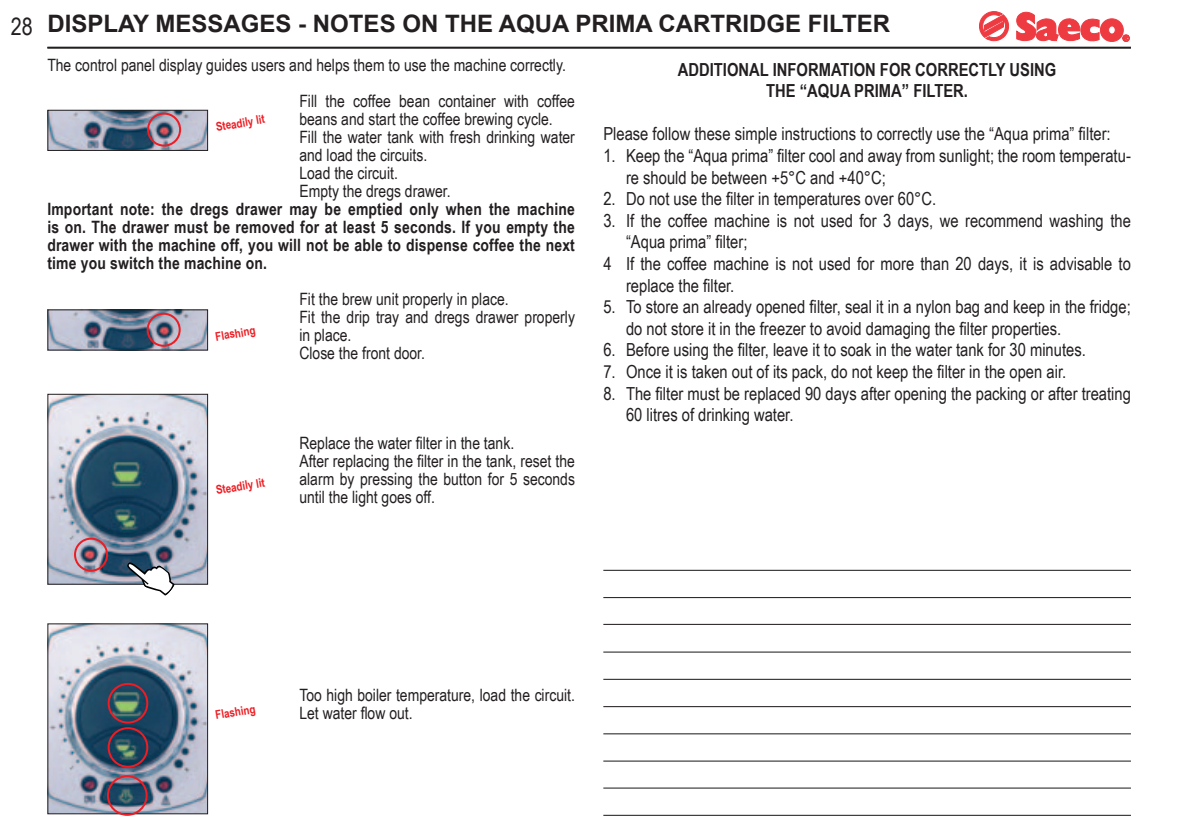
<style>
.page{position:relative;width:1184px;height:832px;background:#fff}
.page>*{position:absolute;margin:0;border:0;box-sizing:border-box;transform-origin:0 0}
.t1{font:700 24px "Arial";color:#231f20}
.t2{font:24px "Arial Narrow";color:#231f20}
.t3{font:18px/21.6px "Arial Narrow";color:#231f20}
.t4{font:700 18px/21.6px "Arial Narrow";color:#231f20;text-align:center}
.t5{font:17px/18px "Arial Narrow";color:#231f20}
.t6{font:700 17px/18px "Arial Narrow";letter-spacing:.01em;color:#231f20;text-align:justify}
.t7{font:700 12px "Arial Narrow";color:#ee1d23}
</style>
<div class="page">
<svg style="left:979px;top:12px;width:29px;height:29px"></svg>
<svg style="left:1016px;top:11px;width:113px;height:31px"></svg>
<hr style="left:47px;top:47px;width:1083px;height:2px;background:#231f20">
<img style="left:49px;top:396px;width:157px;height:187px">
<div style="left:47px;top:394px;width:161px;height:191px;border:1px solid #231f20"></div>
<img style="left:49px;top:112px;width:157px;height:37px">
<div style="left:47px;top:110px;width:161px;height:41px;border:1px solid #231f20"></div>
<img style="left:49px;top:311px;width:157px;height:37px">
<div style="left:47px;top:309px;width:161px;height:41px;border:1px solid #231f20"></div>
<div style="left:147px;top:313px;width:34px;height:34px;border:2px solid #ee1d23;border-radius:50%"></div>
<div style="left:74px;top:537px;width:34px;height:34px;border:2px solid #ee1d23;border-radius:50%"></div>
<img style="left:49px;top:625px;width:157px;height:187px">
<div style="left:47px;top:623px;width:161px;height:191px;border:1px solid #231f20"></div>
<div style="left:108px;top:683px;width:40px;height:40px;border:2px solid #ee1d23;border-radius:50%"></div>
<div style="left:108px;top:727px;width:40px;height:40px;border:2px solid #ee1d23;border-radius:50%"></div>
<div style="left:107px;top:775px;width:40px;height:41px;border:2px solid #ee1d23;border-radius:50%"></div>
<svg style="left:123px;top:549px;width:56px;height:47px"></svg>
<div style="left:147px;top:113px;width:34px;height:34px;border:2px solid #ee1d23;border-radius:50%"></div>
<hr style="left:603px;top:570px;width:527px;height:1px;background:#231f20">
<hr style="left:603px;top:597px;width:527px;height:1px;background:#231f20">
<hr style="left:603px;top:651px;width:527px;height:1px;background:#231f20">
<hr style="left:603px;top:679px;width:527px;height:1px;background:#231f20">
<hr style="left:603px;top:733px;width:527px;height:1px;background:#231f20">
<hr style="left:603px;top:760px;width:527px;height:1px;background:#231f20">
<hr style="left:603px;top:787px;width:527px;height:1px;background:#231f20">
<hr style="left:603px;top:815px;width:527px;height:1px;background:#231f20">
<hr style="left:603px;top:624px;width:527px;height:1px;background:#231f20">
<hr style="left:603px;top:706px;width:527px;height:1px;background:#231f20">
<h1 class="t2" style="left:11px;top:8px;width:23px">28</h1>
<h1 class="t1" style="left:47px;top:8px;width:844px">DISPLAY MESSAGES - NOTES ON THE AQUA PRIMA CARTRIDGE FILTER</h1>
<p class="t5" style="left:299px;top:46px;width:277px;line-height:36px;text-indent:-252px">The control panel display guides users and helps them to use the machine correctly.<br>Fill the coffee bean container with coffee</p>
<p class="t5" style="left:299px;top:109px;width:277px">beans and start the coffee brewing cycle.<br>Fill the water tank with fresh drinking water and load the circuits.<br>Load the circuit.<br>Empty the dregs drawer.</p>
<p class="t6" style="left:47px;top:200px;width:529px">Important note: the dregs drawer may be emptied only when the machine is on. The drawer must be removed for at least 5 seconds. If you empty the drawer with the machine off, you will not be able to dispense coffee the next time you switch the machine on.</p>
<p class="t5" style="left:299px;top:289px;width:277px">Fit the brew unit properly in place.<br>Fit the drip tray and dregs drawer properly in place.<br>Close the front door.</p>
<p class="t7" style="left:215px;top:120px;width:51px;rotate:-10deg">Steadily lit</p>
<p class="t7" style="left:214px;top:329px;width:42px;rotate:-10deg">Flashing</p>
<p class="t7" style="left:215px;top:483px;width:51px;rotate:-10deg">Steadily lit</p>
<p class="t5" style="left:299px;top:433px;width:277px">Replace the water filter in the tank.<br>After replacing the filter in the tank, reset the alarm by pressing the button for 5 seconds until the light goes off.</p>
<p class="t4" style="left:677px;top:59px;width:380px">ADDITIONAL INFORMATION FOR CORRECTLY USING<br>THE “AQUA PRIMA” FILTER.</p>
<p class="t3" style="left:603px;top:123px;width:509px">Please follow these simple instructions to correctly use the “Aqua prima” filter:</p>
<p class="t3" style="left:626px;top:144px;width:506px;text-indent:-23px">1. Keep the “Aqua prima” filter cool and away from sunlight; the room temperatu&shy;re should be between +5°C and +40°C;</p>
<p class="t3" style="left:603px;top:187px;width:334px">2. Do not use the filter in temperatures over 60°C.</p>
<p class="t3" style="left:603px;top:209px;width:529px">3. If the coffee machine is not used for 3 days, we recommend washing the</p>
<p class="t3" style="left:626px;top:231px;width:123px">“Aqua prima” filter;</p>
<p class="t3" style="left:603px;top:252px;width:529px">4 If the coffee machine is not used for more than 20 days, it is advisable to</p>
<p class="t3" style="left:626px;top:274px;width:110px">replace the filter.</p>
<p class="t3" style="left:626px;top:295px;width:506px;text-indent:-23px">5. To store an already opened filter, seal it in a nylon bag and keep in the fridge; do not store it in the freezer to avoid damaging the filter properties.</p>
<p class="t3" style="left:603px;top:339px;width:484px">6. Before using the filter, leave it to soak in the water tank for 30 minutes.</p>
<p class="t3" style="left:603px;top:360px;width:464px">7. Once it is taken out of its pack, do not keep the filter in the open air.</p>
<p class="t3" style="left:626px;top:382px;width:506px;text-indent:-23px">8. The filter must be replaced 90 days after opening the packing or after treating<br>60 litres of drinking water.</p>
<p class="t7" style="left:214px;top:708px;width:42px;rotate:-10deg">Flashing</p>
<p class="t5" style="left:299px;top:685px;width:277px">Too high boiler temperature, load the circuit.<br>Let water flow out.</p>
</div>
